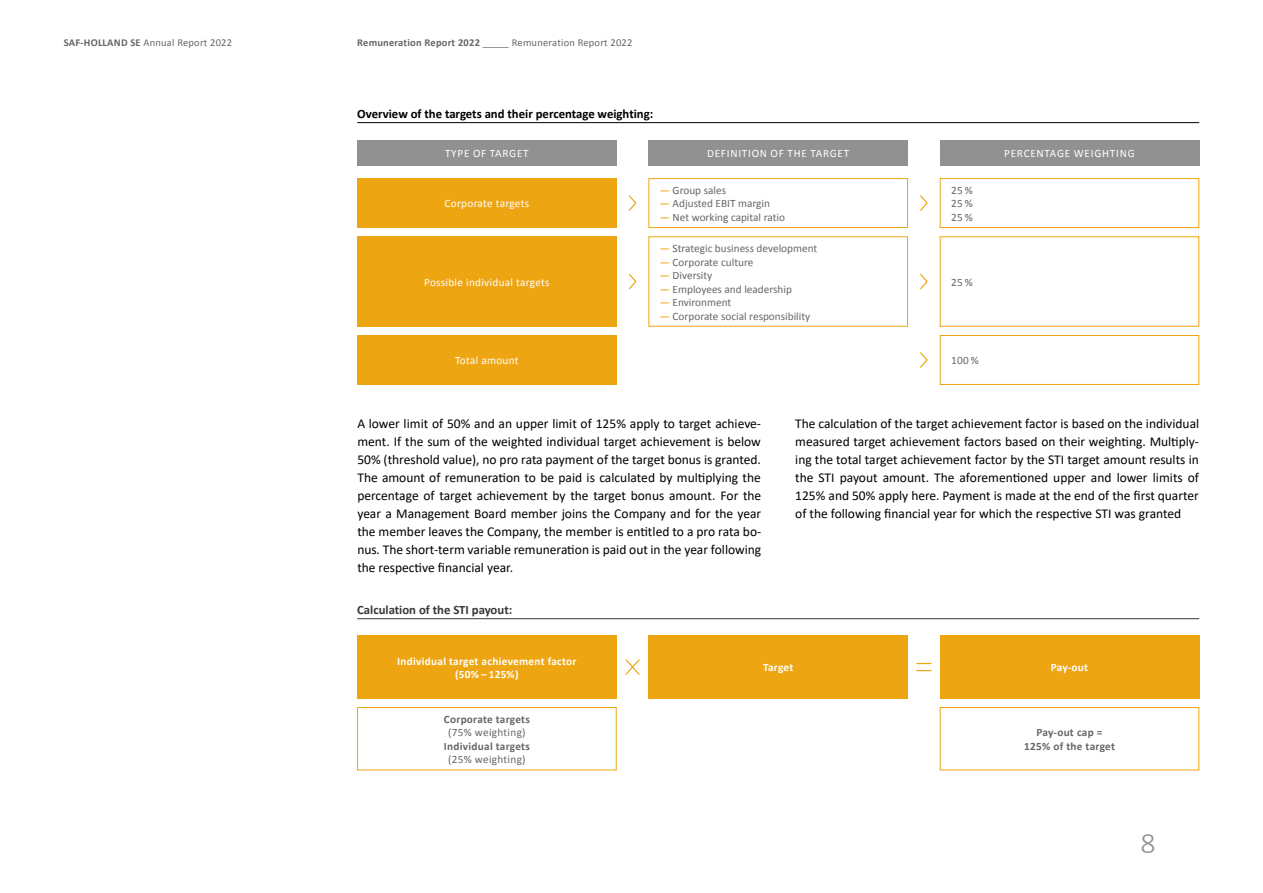
<style>
.page{position:relative;width:1263px;height:893px;background:#fff}
.page>*{position:absolute;margin:0;border:0;box-sizing:border-box;transform-origin:0 0}
.t1{font:300 30px "Calibri";color:#919191}
.t2{font:13.5px/18px "Calibri";color:#000;text-align:justify}
.t3{font:700 12.75px "Calibri";color:#000}
.t4{font:700 12.75px "Calibri";color:#383838}
.t5{font:11.25px/13.5px "Calibri";color:#666;text-align:justify}
.t6{font:700 11.25px/13.5px "Calibri";letter-spacing:.025em;color:#666;text-align:center}
.t7{font:700 11.25px/13.5px "Calibri";letter-spacing:.025em;color:#fff;text-align:center}
.t8{font:11.25px "Calibri";letter-spacing:.065em;color:#fff}
.t9{font:11.25px "Calibri";letter-spacing:.025em;color:#fff}
.t10{font:11.25px "Calibri";letter-spacing:.025em;color:#666}
.t11{font:10.5px "Calibri";letter-spacing:.02em;color:#666}
.t12{font:700 10.5px "Calibri";letter-spacing:.02em;color:#666}
.s1{font-weight:700}
.s2{color:#eea512}
</style>
<div class="page">
<div style="left:357px;top:140px;width:260px;height:25px;background:#919191"></div>
<div style="left:648px;top:140px;width:260px;height:25px;background:#919191"></div>
<div style="left:940px;top:140px;width:259px;height:25px;background:#919191"></div>
<div style="left:357px;top:178px;width:260px;height:50px;background:#eea512"></div>
<div style="left:357px;top:236px;width:260px;height:91px;background:#eea512"></div>
<div style="left:357px;top:335px;width:260px;height:50px;background:#eea512"></div>
<div style="left:648px;top:178px;width:260px;height:50px;border:1px solid #eea512"></div>
<svg style="left:628px;top:195px;width:9px;height:16px"></svg>
<div style="left:940px;top:178px;width:259px;height:50px;border:1px solid #eea512"></div>
<svg style="left:920px;top:195px;width:8px;height:16px"></svg>
<div style="left:648px;top:236px;width:260px;height:91px;border:1px solid #eea512"></div>
<svg style="left:628px;top:273px;width:9px;height:17px"></svg>
<div style="left:940px;top:236px;width:259px;height:91px;border:1px solid #eea512"></div>
<svg style="left:920px;top:273px;width:8px;height:17px"></svg>
<div style="left:940px;top:335px;width:259px;height:50px;border:1px solid #eea512"></div>
<svg style="left:920px;top:352px;width:8px;height:16px"></svg>
<hr style="left:357px;top:122px;width:842px;height:1px;background:#000">
<div style="left:357px;top:635px;width:260px;height:64px;background:#eea512"></div>
<div style="left:648px;top:635px;width:260px;height:64px;background:#eea512"></div>
<div style="left:940px;top:635px;width:259px;height:64px;background:#eea512"></div>
<svg style="left:625px;top:659px;width:15px;height:16px"></svg>
<svg style="left:917px;top:663px;width:14px;height:1px"></svg>
<svg style="left:917px;top:670px;width:14px;height:1px"></svg>
<div style="left:357px;top:707px;width:260px;height:63px;border:1px solid #eea512"></div>
<div style="left:940px;top:707px;width:259px;height:63px;border:1px solid #eea512"></div>
<hr style="left:357px;top:618px;width:842px;height:1px;background:#383838">
<p class="t11" style="left:64px;top:36px;width:170px"><span class="s1">SAF-HOLLAND SE</span> Annual Report 2022</p>
<p class="t12" style="left:357px;top:36px;width:124px">Remuneration Report 2022</p>
<p class="t11" style="left:512px;top:36px;width:122px">Remuneration Report 2022</p>
<p class="t3" style="left:357px;top:106px;width:298px">Overview of the targets and their percentage weighting:</p>
<p class="t8" style="left:445px;top:146px;width:85px">TYPE OF TARGET</p>
<p class="t8" style="left:707px;top:146px;width:144px">DEFINITION OF THE TARGET</p>
<p class="t8" style="left:1004px;top:146px;width:132px">PERCENTAGE WEIGHTING</p>
<p class="t9" style="left:445px;top:196px;width:86px">Corporate targets</p>
<p class="t9" style="left:424px;top:275px;width:127px">Possible individual targets</p>
<p class="t9" style="left:455px;top:353px;width:65px">Total amount</p>
<p class="t5" style="left:660px;top:183px;width:68px"><span class="s2">—</span> Group sales</p>
<p class="t5" style="left:660px;top:197px;width:112px"><span class="s2">—</span> Adjusted EBIT margin</p>
<p class="t5" style="left:660px;top:210px;width:127px"><span class="s2">—</span> Net working capital ratio</p>
<p class="t5" style="left:660px;top:242px;width:159px"><span class="s2">—</span> Strategic business development</p>
<p class="t5" style="left:660px;top:255px;width:95px"><span class="s2">—</span> Corporate culture</p>
<p class="t5" style="left:660px;top:269px;width:54px"><span class="s2">—</span> Diversity</p>
<p class="t5" style="left:660px;top:282px;width:134px"><span class="s2">—</span> Employees and leadership</p>
<p class="t5" style="left:660px;top:296px;width:73px"><span class="s2">—</span> Environment</p>
<p class="t5" style="left:660px;top:309px;width:152px"><span class="s2">—</span> Corporate social responsibility</p>
<p class="t5" style="left:951px;top:183px;width:23px">25 % 25 % 25 %</p>
<p class="t5" style="left:951px;top:275px;width:23px">25 %</p>
<p class="t5" style="left:951px;top:354px;width:29px">100 %</p>
<p class="t2" style="left:357px;top:414px;width:405px">A lower limit of 50% and an upper limit of 125% apply to target achieve&shy;ment. If the sum of the weighted individual target achievement is below 50% (threshold value), no pro rata payment of the target bonus is granted.<br>The amount of remuneration to be paid is calculated by multiplying the percentage of target achievement by the target bonus amount. For the year a Management Board member joins the Company and for the year the member leaves the Company, the member is entitled to a pro rata bo&shy;nus. The short-term variable remuneration is paid out in the year following the respective financial year.</p>
<p class="t2" style="left:795px;top:414px;width:405px">The calculation of the target achievement factor is based on the individual measured target achievement factors based on their weighting. Multiply&shy;ing the total target achievement factor by the STI target amount results in the STI payout amount. The aforementioned upper and lower limits of 125% and 50% apply here. Payment is made at the end of the first quarter of the following financial year for which the respective STI was granted</p>
<p class="t4" style="left:357px;top:602px;width:157px">Calculation of the STI payout:</p>
<p class="t7" style="left:397px;top:654px;width:181px">Individual target achievement factor (50% – 125%)</p>
<p class="t7" style="left:763px;top:661px;width:32px">Target</p>
<p class="t7" style="left:1051px;top:661px;width:39px">Pay-out</p>
<p class="t6" style="left:444px;top:712px;width:88px">Corporate targets</p>
<p class="t10" style="left:448px;top:725px;width:79px">(75% weighting)</p>
<p class="t6" style="left:444px;top:739px;width:88px">Individual targets</p>
<p class="t10" style="left:448px;top:752px;width:79px">(25% weighting)</p>
<p class="t6" style="left:1024px;top:726px;width:92px">Pay-out cap =<br>125% of the target</p>
<h1 class="t1" style="left:1140px;top:824px;width:17px">8</h1>
</div>
